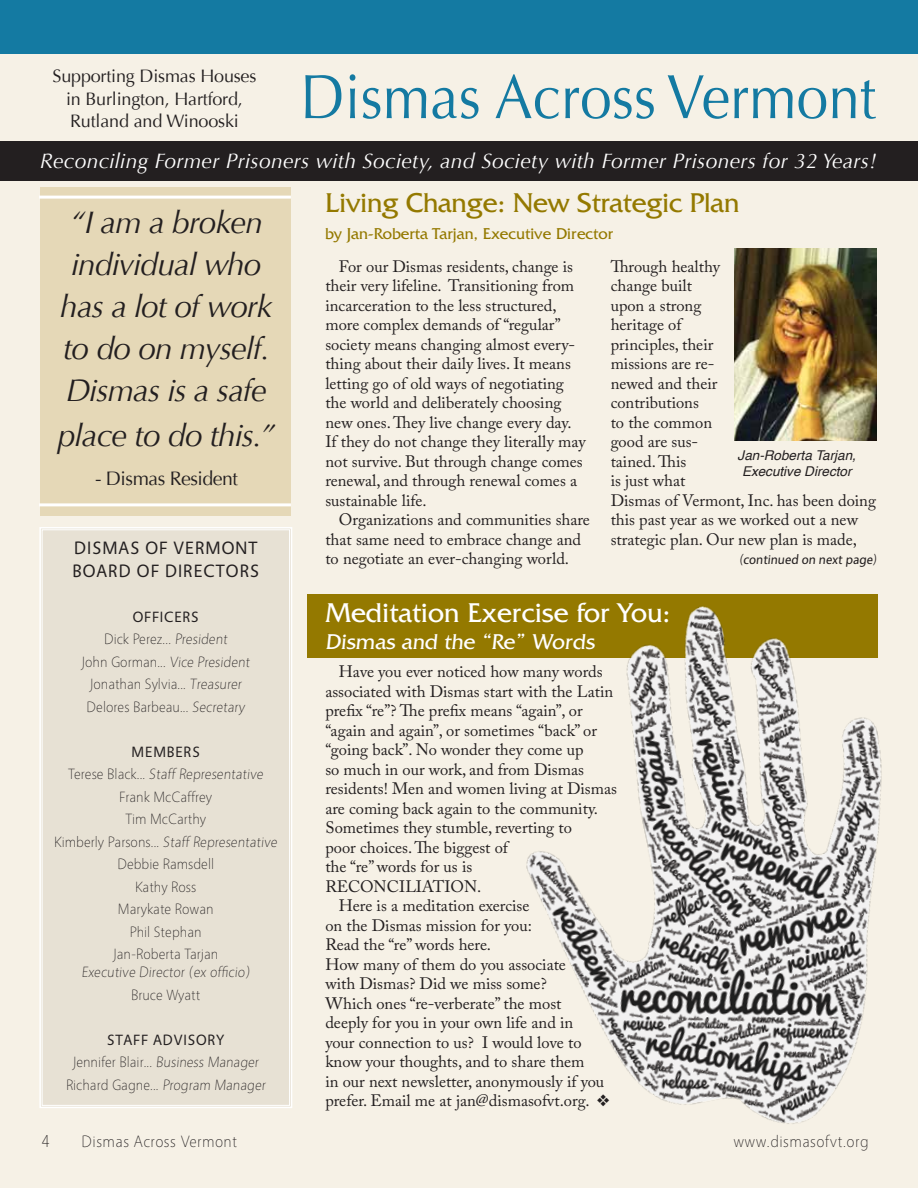
<style>
.page{position:relative;width:918px;height:1188px;background:#fff}
.page>*{position:absolute;margin:0;border:0;box-sizing:border-box;transform-origin:0 0}
.t1{font:62.7px "Optima";color:#147aa2;scale:.91 1}
.t2{font:italic 31.5px/42px "Optima";letter-spacing:-.025em;color:#231f20;text-align:center}
.t3{font:28.5px "Friz Quadrata";letter-spacing:-.01em;color:#947900}
.t4{font:28.5px "Friz Quadrata";color:#fff}
.t5{font:22.5px "Friz Quadrata";color:#fff}
.t6{font:italic 21px "Optima";letter-spacing:.015em;color:#fff}
.t7{font:19.5px "Optima";letter-spacing:-.025em;color:#231f20}
.t8{font:18px/22.5px "Optima";letter-spacing:-.01em;color:#231f20;text-align:center}
.t9{font:18px/22.5px "Vegur";letter-spacing:.06em;color:#231f20}
.t10{font:300 18px "Vegur";color:#231f20}
.t11{font:16.5px/19.5px "Adobe Caslon Pro";color:#231f20}
.t12{font:300 16.5px "Vegur";letter-spacing:.025em;color:#231f20}
.t13{font:16.5px "Friz Quadrata";color:#947900}
.t14{font:300 15px/22.5px "Vegur";color:#231f20;text-align:center}
.t15{font:15px "Vegur";letter-spacing:.06em;color:#231f20}
.t16{font:italic 13.5px/16.2px "Helvetica";color:#231f20;text-align:center}
.t17{font:13.5px "Vegur";color:#231f20}
</style>
<div class="page">
<div style="left:0;top:30px;width:918px;height:1158px;background:#f6f1e6"></div>
<div style="left:41px;top:187px;width:250px;height:329px;background:#e5d8b7"></div>
<hr style="left:917px;top:54px;width:1px;height:83px;background:#947900">
<div style="left:0;top:141px;width:918px;height:40px;background:#231f20"></div>
<div style="left:0;top:0;width:918px;height:54px;background:#147aa2"></div>
<hr style="left:39px;top:503px;width:252px;height:3px;background:#fff">
<div style="left:39px;top:527px;width:253px;height:581px;background:#e7e1d4"></div>
<div style="left:42px;top:530px;width:248px;height:576px;border:1px solid #fff"></div>
<div style="left:308px;top:594px;width:570px;height:64px;background:#947900"></div>
<hr style="left:39px;top:196px;width:252px;height:3px;background:#fff">
<img style="left:735px;top:249px;width:142px;height:191px">
<img style="left:526px;top:606px;width:356px;height:518px">
<p class="t8" style="left:53px;top:65px;width:205px">Supporting Dismas Houses in Burlington, Hartford,<br>Rutland and Winooski</p>
<p class="t6" style="left:40px;top:149px;width:838px">Reconciling Former Prisoners with Society, and Society with Former Prisoners for 32 Years!</p>
<h3 class="t3" style="left:325px;top:187px;width:416px">Living Change: New Strategic Plan</h3>
<p class="t13" style="left:325px;top:225px;width:290px">by Jan-Roberta Tarjan, Executive Director</p>
<p class="t11" style="left:325px;top:256px;width:262px;text-indent:13px">For our Dismas residents, change is their very lifeline. Transitioning from incarceration to the less structured, more complex demands of “regular” society means changing almost every&shy;thing about their daily lives. It means letting go of old ways of negotiating the world and deliberately choosing new ones. They live change every day.<br>If they do not change they literally may not survive. But through change comes renewal, and through renewal comes a sustainable life.</p>
<p class="t11" style="left:325px;top:510px;width:266px;text-indent:13px">Organizations and communities share that same need to embrace change and to negotiate an ever-changing world.</p>
<h1 class="t1" style="left:300px;top:60px;width:634px">Dismas Across Vermont</h1>
<h2 class="t2" style="left:60px;top:202px;width:214px">“I am a broken individual who has a lot of work to do on myself.<br>Dismas is a safe</h2>
<h2 class="t2" style="left:58px;top:415px;width:219px">place to do this.”</h2>
<p class="t7" style="left:95px;top:467px;width:144px">- Dismas Resident</p>
<p class="t11" style="left:611px;top:256px;width:267px">Through healthy<br>change built<br>upon a strong<br>heritage of<br>principles, their<br>missions are re-<br>newed and their<br>contributions<br>to the common<br>good are sus-<br>tained. This<br>is just what<br>Dismas of Vermont, Inc. has been doing this past year as we worked out a new strategic plan. Our new plan is made,</p>
<p class="t17" style="left:739px;top:552px;width:141px">(continued on next page)</p>
<p class="t16" style="left:738px;top:447px;width:120px">Jan-Roberta Tarjan,<br>Executive Director</p>
<p class="t9" style="left:72px;top:537px;width:188px">DISMAS OF VERMONT<br>BOARD OF DIRECTORS</p>
<p class="t15" style="left:133px;top:608px;width:67px">OFFICERS</p>
<p class="t14" style="left:82px;top:628px;width:172px">Dick Perez... President<br>John Gorman... Vice President<br>Jonathan Sylvia... Treasurer<br>Delores Barbeau... Secretary</p>
<p class="t15" style="left:132px;top:743px;width:70px">MEMBERS</p>
<p class="t14" style="left:54px;top:763px;width:226px">Terese Black... Staff Representative<br>Frank McCaffrey<br>Tim McCarthy<br>Kimberly Parsons... Staff Representative<br>Debbie Ramsdell<br>Kathy Ross<br>Marykate Rowan<br>Phil Stephan<br>Jan-Roberta Tarjan</p>
<p class="t14" style="left:81px;top:961px;width:172px">Executive Director (ex officio)<br>Bruce Wyatt</p>
<p class="t15" style="left:107px;top:1031px;width:119px">STAFF ADVISORY</p>
<p class="t14" style="left:66px;top:1051px;width:203px">Jennifer Blair... Business Manager<br>Richard Gagne... Program Manager</p>
<h3 class="t4" style="left:326px;top:597px;width:347px">Meditation Exercise for You:</h3>
<h3 class="t5" style="left:326px;top:629px;width:274px">Dismas and the “Re” Words</h3>
<p class="t11" style="left:339px;top:662px;width:265px">Have you ever noticed how many words</p>
<p class="t11" style="left:325px;top:681px;width:290px">associated with Dismas start with the Latin</p>
<p class="t11" style="left:325px;top:701px;width:259px">prefix “re”? The prefix means “again”, or</p>
<p class="t11" style="left:325px;top:720px;width:273px">“again and again”, or sometimes “back” or</p>
<p class="t11" style="left:325px;top:740px;width:260px">“going back”. No wonder they come up</p>
<p class="t11" style="left:325px;top:759px;width:260px">so much in our work, and from Dismas</p>
<p class="t11" style="left:325px;top:779px;width:293px">residents! Men and women living at Dismas</p>
<p class="t11" style="left:325px;top:798px;width:274px">are coming back again to the community.</p>
<p class="t11" style="left:325px;top:818px;width:248px">Sometimes they stumble, reverting to</p>
<p class="t11" style="left:325px;top:837px;width:184px">poor choices. The biggest of</p>
<p class="t11" style="left:325px;top:857px;width:148px">the “re” words for us is</p>
<p class="t11" style="left:325px;top:876px;width:158px">RECONCILIATION.</p>
<p class="t11" style="left:339px;top:896px;width:192px">Here is a meditation exercise</p>
<p class="t11" style="left:325px;top:915px;width:208px">on the Dismas mission for you:</p>
<p class="t11" style="left:325px;top:935px;width:167px">Read the “re” words here.</p>
<p class="t11" style="left:325px;top:954px;width:242px">How many of them do you associate</p>
<p class="t11" style="left:325px;top:974px;width:223px">with Dismas? Did we miss some?</p>
<p class="t11" style="left:325px;top:993px;width:238px">Which ones “re-verberate” the most</p>
<p class="t11" style="left:325px;top:1013px;width:249px">deeply for you in your own life and in</p>
<p class="t11" style="left:325px;top:1032px;width:258px">your connection to us? I would love to</p>
<p class="t11" style="left:325px;top:1052px;width:261px">know your thoughts, and to share them</p>
<p class="t11" style="left:325px;top:1071px;width:280px">in our next newsletter, anonymously if you</p>
<p class="t11" style="left:325px;top:1091px;width:286px">prefer. Email me at jan@dismasofvt.org. ❖</p>
<p class="t10" style="left:41px;top:1132px;width:10px">4</p>
<p class="t12" style="left:82px;top:1133px;width:157px">Dismas Across Vermont</p>
<p class="t12" style="left:733px;top:1133px;width:137px">www.dismasofvt.org</p>
<p class="t12" style="left:82px;top:1133px;width:169px">Burlington Di mas House</p>
<p class="t12" style="left:742px;top:1133px;width:137px">www.dismasofvt.org</p>
</div>
